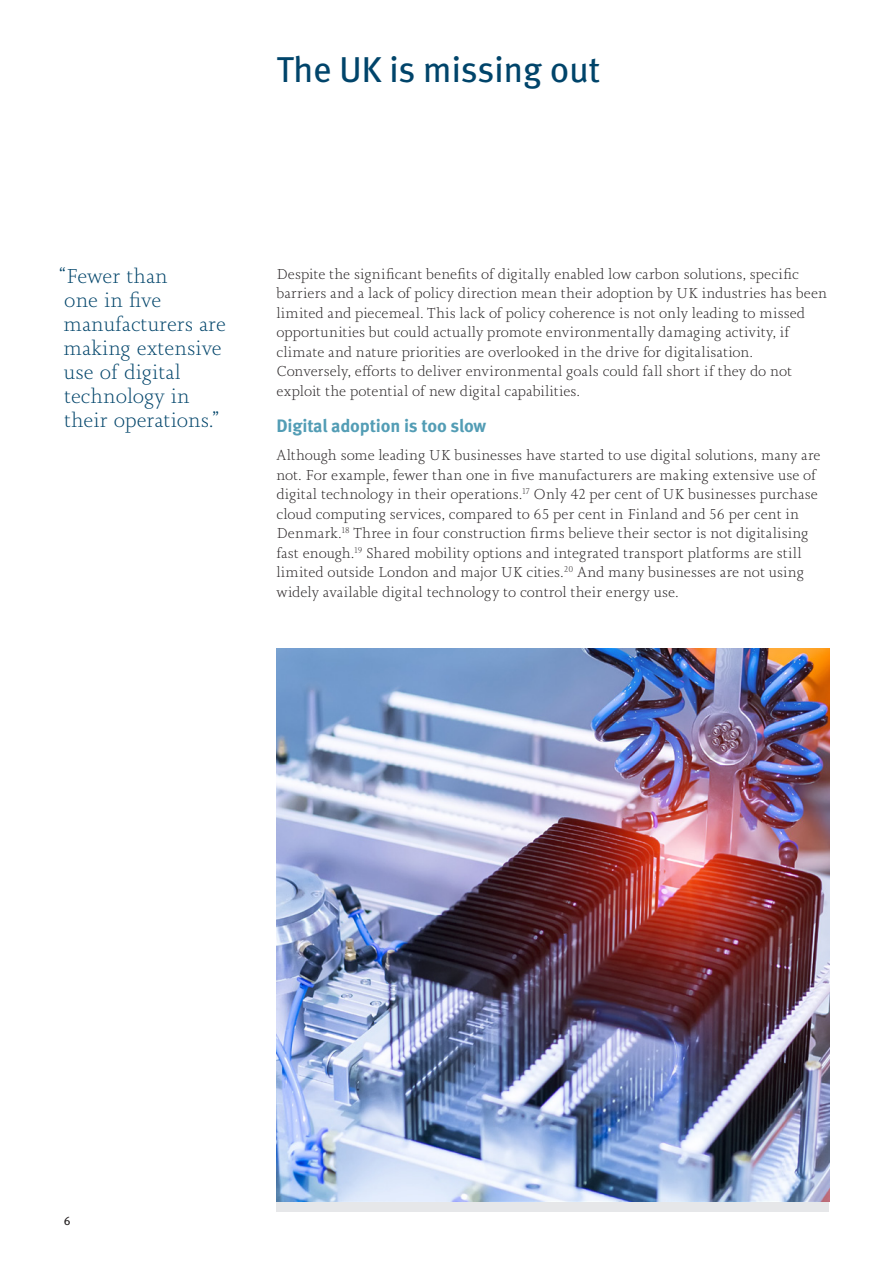
<style>
.page{position:relative;width:893px;height:1263px;background:#fff}
.page>*{position:absolute;margin:0;border:0;box-sizing:border-box;transform-origin:0 0}
.page_heads{font:36px "Meta OT";letter-spacing:-.01em;color:#00446a}
.quotes{font:300 21px/24px "Joanna Nova";color:#00446a}
.subheads{font:700 18px "Meta OT";letter-spacing:-.01em;color:#539db5}
.text_no_indent{font:300 15px/19.5px "Joanna Nova";letter-spacing:.005em;color:#231f20}
.t1{font:12px "Meta OT";color:#231f20}
</style>
<div class="page">
<img style="left:276px;top:648px;width:553px;height:553px">
<p class="page_heads" style="left:276px;top:48px;width:325px">The UK is missing out</p>
<p class="quotes" style="left:59px;top:264px;width:168px">“Fewer than<br>one in five manufacturers are making extensive use of digital technology in their operations.”</p>
<p class="text_no_indent" style="left:276px;top:264px;width:552px">Despite the significant benefits of digitally enabled low carbon solutions, specific barriers and a lack of policy direction mean their adoption by UK industries has been limited and piecemeal. This lack of policy coherence is not only leading to missed opportunities but could actually promote environmentally damaging activity, if climate and nature priorities are overlooked in the drive for digitalisation.<br>Conversely, efforts to deliver environmental goals could fall short if they do not exploit the potential of new digital capabilities.</p>
<p class="subheads" style="left:276px;top:414px;width:212px">Digital adoption is too slow</p>
<p class="text_no_indent" style="left:276px;top:446px;width:546px">Although some leading UK businesses have started to use digital solutions, many are not. For example, fewer than one in five manufacturers are making extensive use of digital technology in their operations.<sup>17</sup> Only 42 per cent of UK businesses purchase cloud computing services, compared to 65 per cent in Finland and 56 per cent in Denmark.<sup>18</sup> Three in four construction firms believe their sector is not digitalising fast enough.<sup>19</sup> Shared mobility options and integrated transport platforms are still limited outside London and major UK cities.<sup>20</sup> And many businesses are not using widely available digital technology to control their energy use.</p>
<p class="t1" style="left:64px;top:1213px;width:8px">6</p>
</div>
